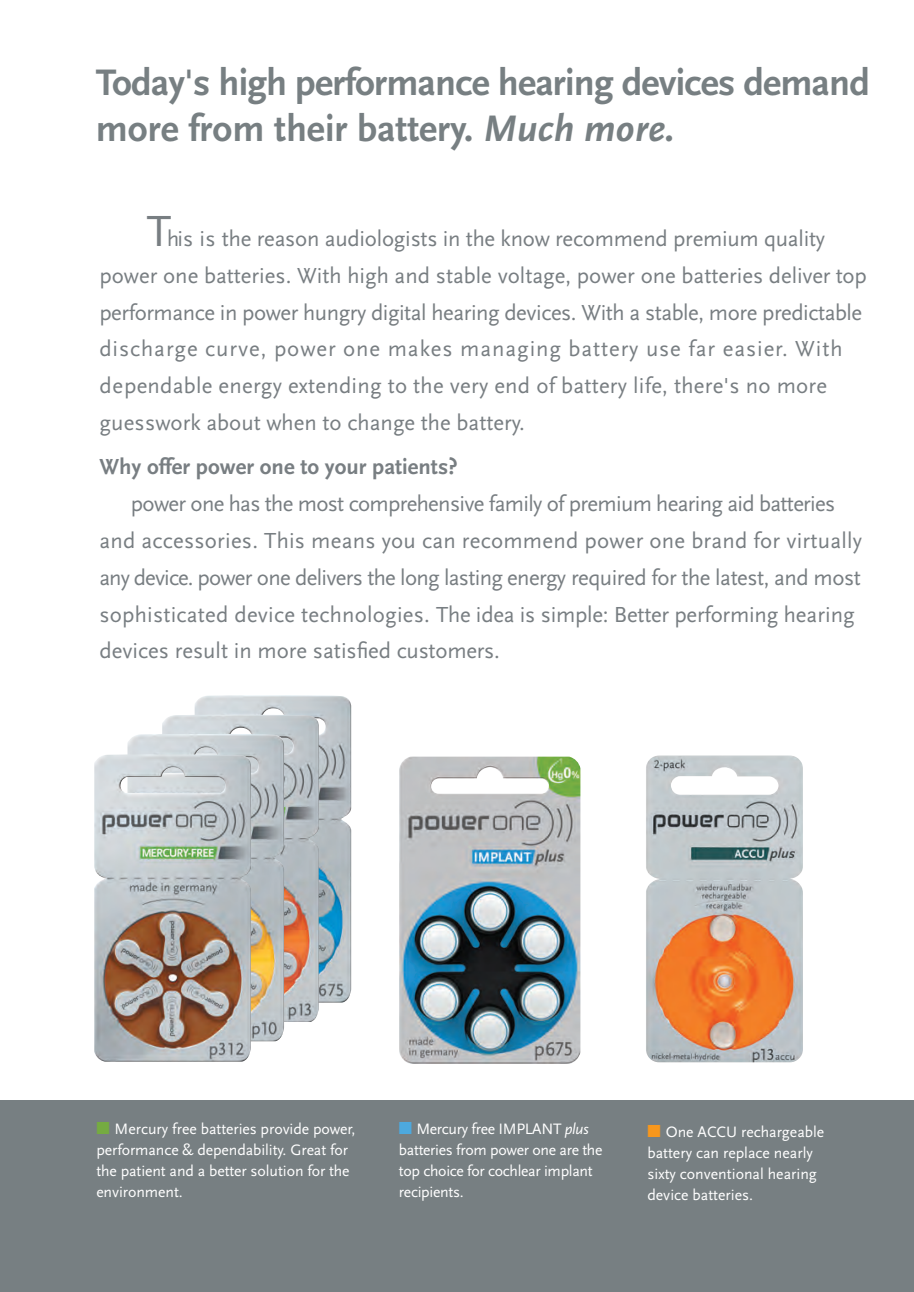
<style>
.page{position:relative;width:914px;height:1292px;background:#fff}
.page>*{position:absolute;margin:0;border:0;box-sizing:border-box;transform-origin:0 0}
.t1{font:700 38.5px/46.2px "Scala Sans";letter-spacing:-.02em;color:#777f82}
.t2{font:22.75px/36.8px "Scala Sans";color:#787e82}
.t3{font:700 22.75px "Scala Sans";color:#787e82}
.t4{font:15.75px/21px "Scala Sans";letter-spacing:-.005em;color:#fff}
.s1{font-style:italic}
.s2{font-size:45.5px}
.s3{color:#75ab41}
.s4{color:#4da9de}
.s5{font-family:"Scala Sans Caps"}
.s6{color:#f7971d}
</style>
<div class="page">
<div style="left:0;top:1100px;width:914px;height:192px;background:#777f82"></div>
<img style="left:195px;top:695px;width:156px;height:307px">
<img style="left:162px;top:714px;width:157px;height:308px">
<img style="left:646px;top:755px;width:157px;height:307px">
<img style="left:127px;top:734px;width:157px;height:307px">
<img style="left:94px;top:755px;width:13px;height:126px">
<img style="left:399px;top:756px;width:181px;height:307px">
<p class="t1" style="left:96px;top:60px;width:775px">Today's high performance hearing devices demand more from their battery. <span class="s1">Much more.</span></p>
<p class="t2" style="left:99px;top:221px;width:769px;text-indent:47px"><span class="s2">T</span>his is the reason audiologists in the know recommend premium quality power one batteries. With high and stable voltage, power one batteries deliver top performance in power hungry digital hearing devices. With a stable, more predictable discharge curve, power one makes managing battery use far easier. With dependable energy extending to the very end of battery life, there's no more guesswork about when to change the battery.</p>
<p class="t3" style="left:99px;top:455px;width:360px">Why offer power one to your patients?</p>
<p class="t2" style="left:99px;top:486px;width:764px;text-indent:32px">power one has the most comprehensive family of premium hearing aid batteries and accessories. This means you can recommend power one brand for virtually any device. power one delivers the long lasting energy required for the latest, and most sophisticated device technologies. The idea is simple: Better performing hearing devices result in more satisfied customers.</p>
<p class="t4" style="left:96px;top:1118px;width:261px"><span class="s3">■</span> Mercury free batteries provide power, performance &amp; dependability. Great for the patient and a better solution for the environment.</p>
<p class="t4" style="left:399px;top:1119px;width:205px"><span class="s4">■</span> Mercury free <span class="s5">IMPLANT</span> <span class="s1">plus </span>batteries from power one are the top choice for cochlear implant recipients.</p>
<p class="t4" style="left:647px;top:1121px;width:178px"><span class="s6">■</span> One ACCU rechargeable battery can replace nearly sixty conventional hearing device batteries.</p>
</div>
